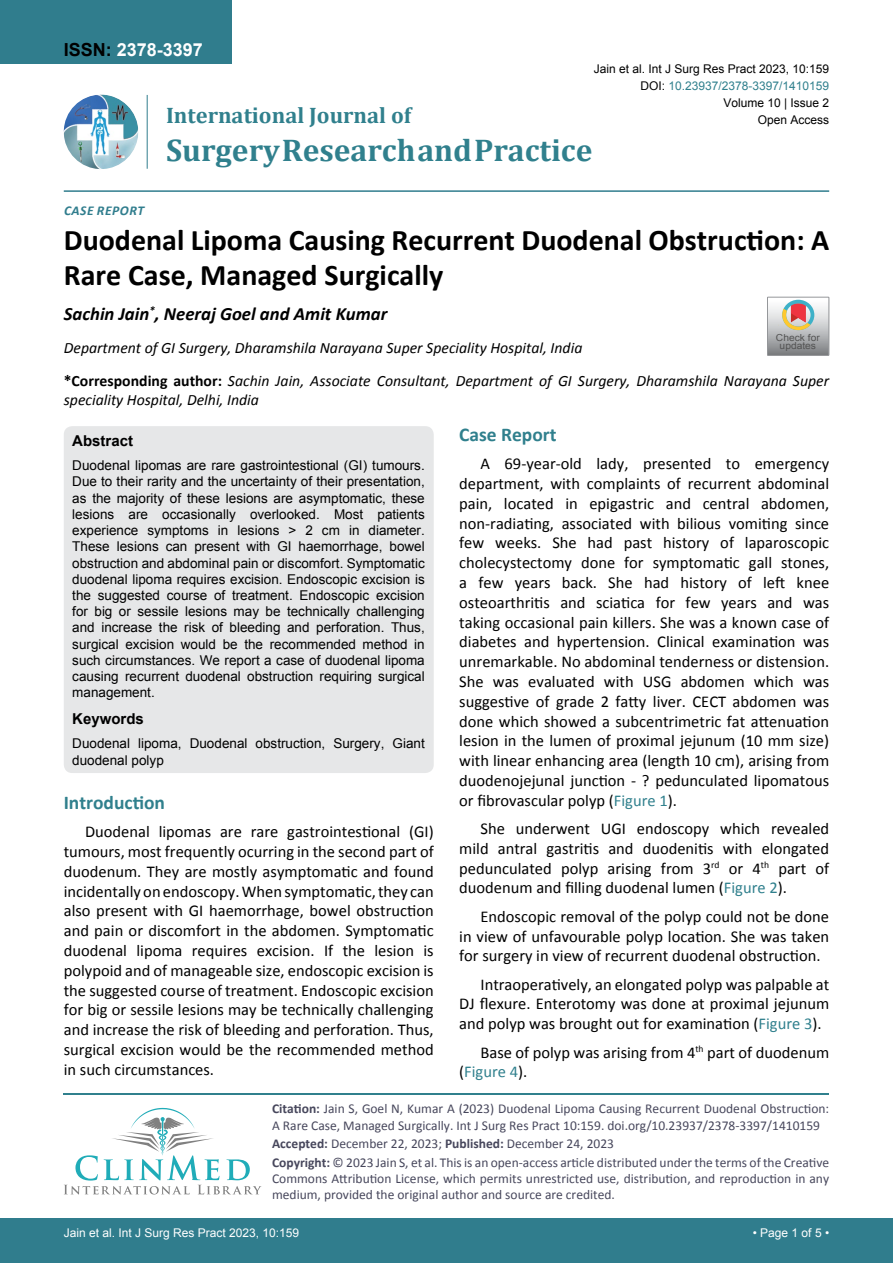
<style>
.page{position:relative;width:893px;height:1263px;background:#fff}
.page>*{position:absolute;margin:0;border:0;box-sizing:border-box;transform-origin:0 0}
.t1{font:700 31.5px "Cambria";color:#30808d}
.t2{font:700 30px/34.5px "Calibri";color:#000}
.t3{font:700 22.5px "Cambria";color:#30808d}
.t4{font:700 19.5px "Calibri";color:#30808d}
.t5{font:italic 700 18.75px "Calibri";color:#000}
.t6{font:700 18px "Arial";color:#fff}
.t7{font:16.5px/19.8px "Calibri";color:#000;text-align:justify}
.t8{font:italic 15.75px/18.9px "Calibri";color:#000}
.t9{font:700 15px "Arial";color:#000}
.t10{font:13.5px/16.2px "Arial";color:#000;text-align:justify}
.t11{font:13.5px/16.2px "Calibri";color:#47475c}
.t12{font:italic 700 13.5px "Calibri";letter-spacing:.04em;color:#307d8d}
.t13{font:12px "Arial";color:#000}
.t14{font:12px "Arial";color:#fff}
.t15{font:12px "Arial";color:#30808d}
.t16{font:9.6px/8.4px "Arial";color:#535353;text-align:center;scale:1.06 1}
.s1{color:#000}
.s2{font-weight:700;font-style:normal}
.s3{color:#30808d}
.s4{font-weight:700}
</style>
<div class="page">
<div style="left:0;top:1218px;width:893px;height:45px;background:#307d8d"></div>
<div style="left:0;top:0;width:231px;height:64px;background:#307d8d"></div>
<img style="left:64px;top:95px;width:74px;height:74px;border-radius:37px">
<hr style="left:147px;top:95px;width:1px;height:74px;background:#307d8d">
<hr style="left:64px;top:190px;width:765px;height:2px;background:#307d8d">
<hr style="left:64px;top:1093px;width:765px;height:2px;background:#30808d">
<svg style="left:64px;top:1108px;width:197px;height:86px"></svg>
<svg style="left:767px;top:297px;width:62px;height:58px;background:#bdb6b3"></svg>
<div style="left:64px;top:426px;width:370px;height:347px;background:#e6e7e8;border-radius:9px"></div>
<p class="t6" style="left:64px;top:38px;width:141px"><span class="s1">ISSN:</span> 2378-3397</p>
<p class="t12" style="left:64px;top:202px;width:82px">Case Repor t</p>
<p class="t13" style="left:594px;top:60px;width:237px">Jain et al. Int J Surg Res Pract 2023, 10:159</p>
<p class="t13" style="left:723px;top:95px;width:107px">Volume 10 | Issue 2</p>
<p class="t15" style="left:640px;top:78px;width:190px"><span class="s1">DOI:</span> 10.23937/2378-3397/1410159</p>
<h3 class="t3" style="left:166px;top:100px;width:247px">International Journal of</h3>
<h1 class="t1" style="left:166px;top:128px;width:428px">Surgery Research and Practice</h1>
<p class="t13" style="left:758px;top:112px;width:73px">Open Access</p>
<h2 class="t2" style="left:64px;top:223px;width:767px">Duodenal Lipoma Causing Recurrent Duodenal Obstruction: A<br>Rare Case, Managed Surgically</h2>
<p class="t5" style="left:64px;top:302px;width:325px">Sachin Jain<sup>*</sup>, Neeraj Goel and Amit Kumar</p>
<p class="t8" style="left:64px;top:338px;width:520px">Department of GI Surgery, Dharamshila Narayana Super Speciality Hospital, India</p>
<p class="t16" style="left:776px;top:333px;width:43px">Check for updates</p>
<p class="t8" style="left:64px;top:371px;width:767px"><span class="s2">*Corresponding author:</span> Sachin Jain, Associate Consultant, Department of GI Surgery, Dharamshila Narayana Super speciality Hospital, Delhi, India</p>
<p class="t9" style="left:72px;top:430px;width:62px">Abstract</p>
<p class="t10" style="left:72px;top:458px;width:354px">Duodenal lipomas are rare gastrointestional (GI) tumours.<br>Due to their rarity and the uncertainty of their presentation, as the majority of these lesions are asymptomatic, these lesions are occasionally overlooked. Most patients experience symptoms in lesions &gt; 2 cm in diameter.<br>These lesions can present with GI haemorrhage, bowel obstruction and abdominal pain or discomfort. Symptomatic duodenal lipoma requires excision. Endoscopic excision is the suggested course of treatment. Endoscopic excision for big or sessile lesions may be technically challenging and increase the risk of bleeding and perforation. Thus, surgical excision would be the recommended method in such circumstances. We report a case of duodenal lipoma causing recurrent duodenal obstruction requiring surgical management.</p>
<p class="t9" style="left:72px;top:708px;width:73px">Keywords</p>
<p class="t10" style="left:72px;top:736px;width:354px">Duodenal lipoma, Duodenal obstruction, Surgery, Giant duodenal polyp</p>
<p class="t4" style="left:459px;top:422px;width:99px">Case Report</p>
<p class="t7" style="left:459px;top:454px;width:371px;text-indent:21px">A 69-year-old lady, presented to emergency department, with complaints of recurrent abdominal pain, located in epigastric and central abdomen, non-radiating, associated with bilious vomiting since few weeks. She had past history of laparoscopic cholecystectomy done for symptomatic gall stones, a few years back. She had history of left knee osteoarthritis and sciatica for few years and was taking occasional pain killers. She was a known case of diabetes and hypertension. Clinical examination was unremarkable. No abdominal tenderness or distension.<br>She was evaluated with USG abdomen which was suggestive of grade 2 fatty liver. CECT abdomen was done which showed a subcentrimetric fat attenuation lesion in the lumen of proximal jejunum (10 mm size) with linear enhancing area (length 10 cm), arising from duodenojejunal junction - ? pedunculated lipomatous or fibrovascular polyp (<span class="s3">Figure 1</span>).</p>
<p class="t7" style="left:459px;top:819px;width:371px;text-indent:21px">She underwent UGI endoscopy which revealed mild antral gastritis and duodenitis with elongated pedunculated polyp arising from 3<sup>rd</sup> or 4<sup>th</sup> part of duodenum and filling duodenal lumen (<span class="s3">Figure 2</span>).</p>
<p class="t7" style="left:459px;top:906px;width:371px;text-indent:21px">Endoscopic removal of the polyp could not be done in view of unfavourable polyp location. She was taken for surgery in view of recurrent duodenal obstruction.</p>
<p class="t7" style="left:459px;top:974px;width:371px;text-indent:21px">Intraoperatively, an elongated polyp was palpable at DJ flexure. Enterotomy was done at proximal jejunum and polyp was brought out for examination (<span class="s3">Figure 3</span>).</p>
<p class="t7" style="left:459px;top:1042px;width:371px;text-indent:21px">Base of polyp was arising from 4<sup>th</sup> part of duodenum (<span class="s3">Figure 4</span>).</p>
<p class="t4" style="left:64px;top:790px;width:103px">Introduction</p>
<p class="t7" style="left:64px;top:822px;width:371px;text-indent:21px">Duodenal lipomas are rare gastrointestional (GI) tumours, most frequently ocurring in the second part of duodenum. They are mostly asymptomatic and found incidentally on endoscopy. When symptomatic, they can also present with GI haemorrhage, bowel obstruction and pain or discomfort in the abdomen. Symptomatic duodenal lipoma requires excision. If the lesion is polypoid and of manageable size, endoscopic excision is the suggested course of treatment. Endoscopic excision for big or sessile lesions may be technically challenging and increase the risk of bleeding and perforation. Thus, surgical excision would be the recommended method in such circumstances.</p>
<p class="t11" style="left:272px;top:1101px;width:559px"><span class="s4">Citation:</span> Jain S, Goel N, Kumar A (2023) Duodenal Lipoma Causing Recurrent Duodenal Obstruction:<br>A Rare Case, Managed Surgically. Int J Surg Res Pract 10:159. doi.org/10.23937/2378-3397/1410159</p>
<p class="t11" style="left:272px;top:1134px;width:559px;line-height:18.6px"><span class="s4">Accepted:</span> December 22, 2023; <span class="s4">Published:</span> December 24, 2023<br><span class="s4">Copyright:</span> © 2023 Jain S, et al. This is an open-access article distributed under the terms of the Creative</p>
<p class="t11" style="left:272px;top:1170px;width:559px">Commons Attribution License, which permits unrestricted use, distribution, and reproduction in any medium, provided the original author and source are credited.</p>
<p class="t14" style="left:64px;top:1225px;width:237px">Jain et al. Int J Surg Res Pract 2023, 10:159</p>
<p class="t14" style="left:753px;top:1225px;width:78px">• Page 1 of 5 •</p>
</div>
